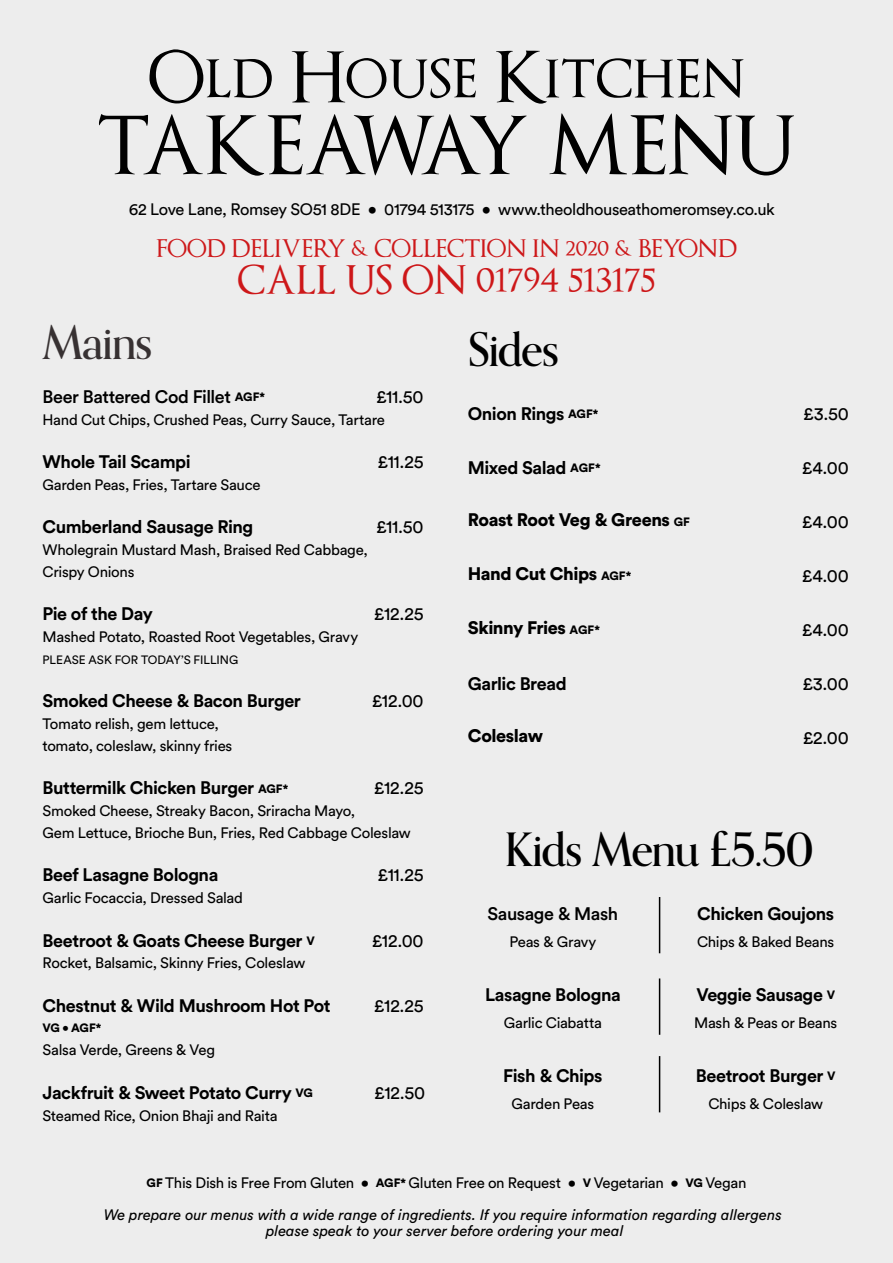
<style>
.page{position:relative;width:893px;height:1263px;background:#ededed}
.page>*{position:absolute;margin:0;border:0;box-sizing:border-box;transform-origin:0 0}
.t1{font:79.5px "Optimus Princeps";color:#000}
.t2{font:69.6px "Optimus Princeps";color:#000}
.t3{font:500 46.2px "Orpheus Pro";letter-spacing:-.03em;color:#000}
.t4{font:500 46.2px "Orpheus Pro";letter-spacing:-.025em;color:#373132}
.t5{font:39px "Optimus Princeps";color:#cd1719}
.t6{font:24px "Optimus Princeps";color:#cd1719}
.t7{font:700 18px "Circular Std";letter-spacing:-.025em;color:#000}
.t8{font:18px "Circular Std";letter-spacing:-.015em;color:#000}
.t9{font:900 18px "Circular Std";letter-spacing:-.025em;color:#000}
.t10{font:500 18px "Circular Std";letter-spacing:-.025em;color:#000}
.t11{font:16.5px "Circular Std";letter-spacing:-.02em;color:#000}
.t12{font:15px/21.8px "Circular Std";letter-spacing:-.02em;color:#000}
.t13{font:italic 15px/16.5px "Circular Std";color:#000;text-align:center}
.t14{font:12px "Circular Std";color:#000}
.t15{font:900 12px "Circular Std";color:#000}
.s1{font-weight:900;font-size:12px}
.s2{font-size:12px}
</style>
<div class="page">
<hr style="left:659px;top:897px;width:1px;height:56px;background:#000">
<hr style="left:659px;top:978px;width:1px;height:57px;background:#000">
<hr style="left:659px;top:1056px;width:1px;height:56px;background:#000">
<h2 class="t2" style="left:148px;top:43px;width:598px">Old House Kitchen</h2>
<h1 class="t1" style="left:97px;top:106px;width:700px">TAKEAWAY MENU</h1>
<p class="t11" style="left:129px;top:199px;width:648px">62 Love Lane, Romsey SO51 8DE • 01794 513175 • www.theoldhouseathomeromsey.co.uk</p>
<h3 class="t6" style="left:156px;top:237px;width:582px">FOOD DELIVERY &amp; COLLECTION IN 2020 &amp; BEYOND</h3>
<h3 class="t5" style="left:238px;top:260px;width:419px">CALL US ON 01794 513175</h3>
<h3 class="t4" style="left:43px;top:314px;width:112px">Mains</h3>
<p class="t10" style="left:43px;top:385px;width:224px">Beer Battered Cod Fillet <span class="s1">AGF*</span></p>
<p class="t8" style="left:376px;top:386px;width:49px">£11.50</p>
<p class="t12" style="left:43px;top:408px;width:344px">Hand Cut Chips, Crushed Peas, Curry Sauce, Tartare</p>
<p class="t7" style="left:43px;top:450px;width:150px">Whole Tail Scampi</p>
<p class="t8" style="left:378px;top:451px;width:48px">£11.25</p>
<p class="t12" style="left:43px;top:474px;width:220px">Garden Peas, Fries, Tartare Sauce</p>
<p class="t7" style="left:43px;top:515px;width:212px">Cumberland Sausage Ring</p>
<p class="t8" style="left:376px;top:516px;width:49px">£11.50</p>
<p class="t12" style="left:43px;top:539px;width:327px">Wholegrain Mustard Mash, Braised Red Cabbage,<br>Crispy Onions</p>
<p class="t7" style="left:43px;top:602px;width:112px">Pie of the Day</p>
<p class="t8" style="left:374px;top:603px;width:51px">£12.25</p>
<p class="t12" style="left:43px;top:626px;width:317px">Mashed Potato, Roasted Root Vegetables, Gravy</p>
<p class="t14" style="left:43px;top:652px;width:197px">PLEASE ASK FOR TODAY’S FILLING</p>
<p class="t7" style="left:43px;top:689px;width:260px">Smoked Cheese &amp; Bacon Burger</p>
<p class="t8" style="left:372px;top:690px;width:53px">£12.00</p>
<p class="t12" style="left:43px;top:713px;width:191px">Tomato relish, gem lettuce, tomato, coleslaw, skinny fries</p>
<p class="t7" style="left:43px;top:776px;width:247px">Buttermilk Chicken Burger <span class="s1">AGF*</span></p>
<p class="t8" style="left:374px;top:777px;width:51px">£12.25</p>
<p class="t12" style="left:43px;top:800px;width:370px">Smoked Cheese, Streaky Bacon, Sriracha Mayo,<br>Gem Lettuce, Brioche Bun, Fries, Red Cabbage Coleslaw</p>
<p class="t7" style="left:43px;top:863px;width:177px">Beef Lasagne Bologna</p>
<p class="t8" style="left:378px;top:864px;width:48px">£11.25</p>
<p class="t12" style="left:43px;top:887px;width:202px">Garlic Focaccia, Dressed Salad</p>
<p class="t7" style="left:43px;top:929px;width:274px">Beetroot &amp; Goats Cheese Burger <span class="s1">V</span></p>
<p class="t8" style="left:372px;top:929px;width:53px">£12.00</p>
<p class="t12" style="left:43px;top:952px;width:264px">Rocket, Balsamic, Skinny Fries, Coleslaw</p>
<p class="t7" style="left:43px;top:994px;width:290px">Chestnut &amp; Wild Mushroom Hot Pot</p>
<p class="t8" style="left:374px;top:995px;width:51px">£12.25</p>
<p class="t15" style="left:43px;top:1020px;width:60px">VG • AGF*</p>
<p class="t12" style="left:43px;top:1039px;width:174px">Salsa Verde, Greens &amp; Veg</p>
<p class="t7" style="left:43px;top:1081px;width:272px">Jackfruit &amp; Sweet Potato Curry <span class="s1">VG</span></p>
<p class="t8" style="left:374px;top:1082px;width:53px">£12.50</p>
<p class="t12" style="left:43px;top:1104px;width:237px">Steamed Rice, Onion Bhaji and Raita</p>
<h3 class="t3" style="left:468px;top:321px;width:93px">Sides</h3>
<p class="t7" style="left:468px;top:402px;width:132px">Onion Rings <span class="s1">AGF*</span></p>
<p class="t8" style="left:803px;top:402px;width:47px">£3.50</p>
<p class="t7" style="left:468px;top:456px;width:134px">Mixed Salad <span class="s1">AGF*</span></p>
<p class="t8" style="left:802px;top:456px;width:48px">£4.00</p>
<p class="t9" style="left:468px;top:508px;width:224px">Roast Root Veg &amp; Greens <span class="s2">GF</span></p>
<p class="t8" style="left:802px;top:510px;width:48px">£4.00</p>
<p class="t9" style="left:468px;top:562px;width:165px">Hand Cut Chips <span class="s2">AGF*</span></p>
<p class="t8" style="left:802px;top:564px;width:48px">£4.00</p>
<p class="t9" style="left:468px;top:616px;width:134px">Skinny Fries <span class="s2">AGF*</span></p>
<p class="t8" style="left:802px;top:618px;width:48px">£4.00</p>
<p class="t7" style="left:468px;top:672px;width:101px">Garlic Bread</p>
<p class="t8" style="left:802px;top:672px;width:48px">£3.00</p>
<p class="t9" style="left:468px;top:724px;width:77px">Coleslaw</p>
<p class="t8" style="left:803px;top:726px;width:47px">£2.00</p>
<h3 class="t3" style="left:504px;top:821px;width:311px">Kids Menu £5.50</h3>
<p class="t7" style="left:697px;top:902px;width:138px">Chicken Goujons</p>
<p class="t12" style="left:697px;top:930px;width:139px">Chips &amp; Baked Beans</p>
<p class="t7" style="left:696px;top:983px;width:140px">Veggie Sausage <span class="s1">V</span></p>
<p class="t12" style="left:694px;top:1011px;width:145px">Mash &amp; Peas or Beans</p>
<p class="t10" style="left:488px;top:902px;width:132px">Sausage &amp; Mash</p>
<p class="t12" style="left:509px;top:930px;width:89px">Peas &amp; Gravy</p>
<p class="t7" style="left:485px;top:983px;width:137px">Lasagne Bologna</p>
<p class="t12" style="left:504px;top:1011px;width:100px">Garlic Ciabatta</p>
<p class="t7" style="left:503px;top:1064px;width:101px">Fish &amp; Chips</p>
<p class="t12" style="left:511px;top:1092px;width:84px">Garden Peas</p>
<p class="t7" style="left:696px;top:1064px;width:142px">Beetroot Burger <span class="s1">V</span></p>
<p class="t12" style="left:708px;top:1092px;width:116px">Chips &amp; Coleslaw</p>
<p class="t12" style="left:147px;top:1172px;width:601px"><span class="s1">GF</span> This Dish is Free From Gluten • <span class="s1">AGF*</span> Gluten Free on Request • <span class="s1">V</span> Vegetarian • <span class="s1">VG</span> Vegan</p>
<p class="t13" style="left:104px;top:1206px;width:680px">We prepare our menus with a wide range of ingredients. If you require information regarding allergens please speak to your server before ordering your meal</p>
</div>
